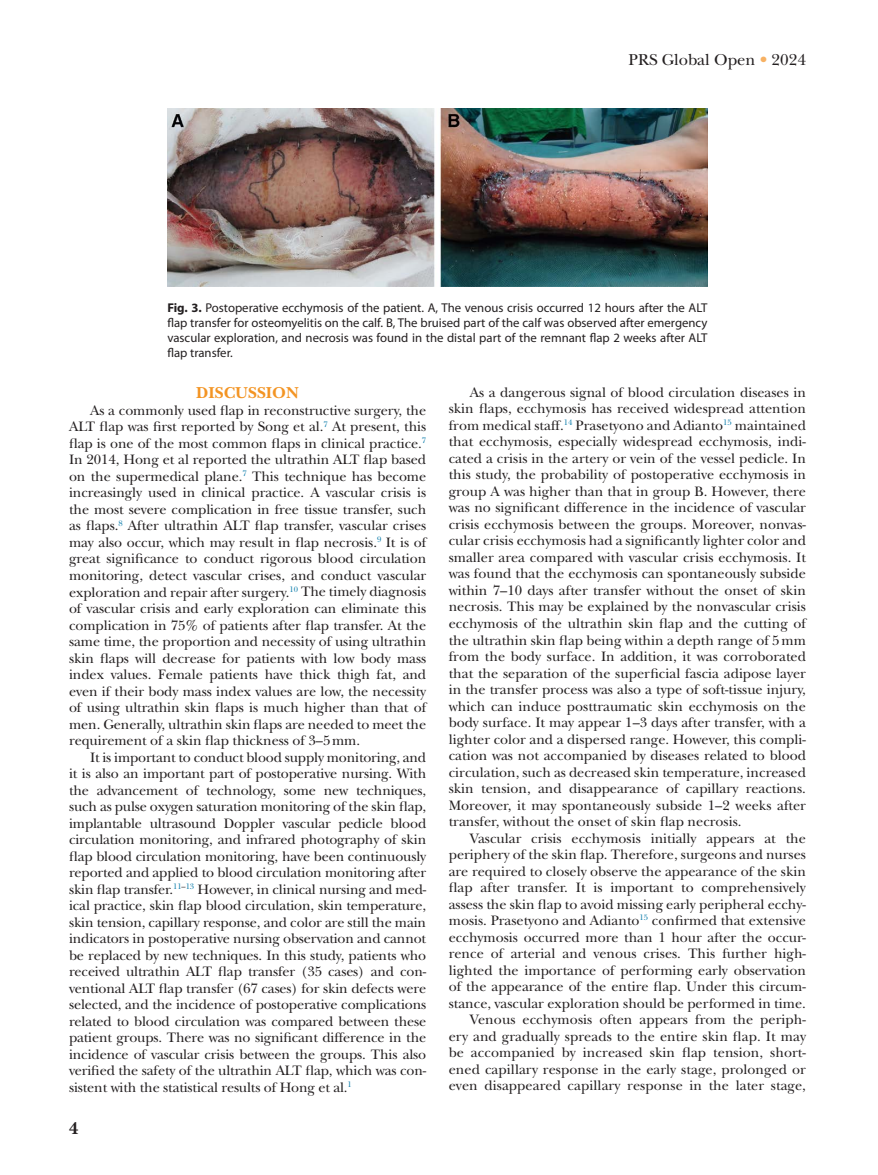
<style>
.page{position:relative;width:878px;height:1175px;background:#fff}
.page>*{position:absolute;margin:0;border:0;box-sizing:border-box;transform-origin:0 0}
.t1{font:700 18px "New Baskerville Std";color:#231f20}
.t2{font:16.5px "New Baskerville Std";color:#231f20}
.t3{font:700 16.5px "New Baskerville Std";color:#f39423}
.t4{font:14.25px/16.5px "New Baskerville Std";color:#231f20;text-align:justify}
.t5{font:12.75px/15px "Myriad Pro";color:#231f20}
.s1{color:#f7b163}
.s2{font-weight:700}
</style>
<div class="page">
<img style="left:167px;top:108px;width:540px;height:178px">
<p class="t2" style="left:628px;top:50px;width:179px">PRS Global Open <span class="s1">•</span> 2024</p>
<p class="t5" style="left:167px;top:300px;width:541px"><span class="s2">Fig. 3.</span> Postoperative ecchymosis of the patient. A, The venous crisis occurred 12 hours after the ALT flap transfer for osteomyelitis on the calf. B, The bruised part of the calf was observed after emergency vascular exploration, and necrosis was found in the distal part of the remnant flap 2 weeks after ALT flap transfer.</p>
<p class="t3" style="left:196px;top:383px;width:104px">DISCUSSION</p>
<p class="t4" style="left:69px;top:402px;width:359px;text-indent:21px">As a commonly used flap in reconstructive surgery, the ALT flap was first reported by Song et al.<sup>7</sup> At present, this flap is one of the most common flaps in clinical practice.<sup>7<br></sup>In 2014, Hong et al reported the ultrathin ALT flap based on the supermedical plane.<sup>7</sup> This technique has become increasingly used in clinical practice. A vascular crisis is the most severe complication in free tissue transfer, such as flaps.<sup>8</sup> After ultrathin ALT flap transfer, vascular crises may also occur, which may result in flap necrosis.<sup>9</sup> It is of great significance to conduct rigorous blood circulation monitoring, detect vascular crises, and conduct vascular exploration and repair after surgery.<sup>10</sup> The timely diagnosis of vascular crisis and early exploration can eliminate this complication in 75% of patients after flap transfer. At the same time, the proportion and necessity of using ultrathin skin flaps will decrease for patients with low body mass index values. Female patients have thick thigh fat, and even if their body mass index values are low, the necessity of using ultrathin skin flaps is much higher than that of men. Generally, ultrathin skin flaps are needed to meet the requirement of a skin flap thickness of 3–5mm.</p>
<p class="t4" style="left:69px;top:748px;width:359px;text-indent:21px">It is important to conduct blood supply monitoring, and it is also an important part of postoperative nursing. With the advancement of technology, some new techniques, such as pulse oxygen saturation monitoring of the skin flap, implantable ultrasound Doppler vascular pedicle blood circulation monitoring, and infrared photography of skin flap blood circulation monitoring, have been continuously reported and applied to blood circulation monitoring after skin flap transfer.<sup>11</sup><sup>–</sup><sup>13</sup> However, in clinical nursing and med&shy;ical practice, skin flap blood circulation, skin temperature, skin tension, capillary response, and color are still the main indicators in postoperative nursing observation and cannot be replaced by new techniques. In this study, patients who received ultrathin ALT flap transfer (35 cases) and con&shy;ventional ALT flap transfer (67 cases) for skin defects were selected, and the incidence of postoperative complications related to blood circulation was compared between these patient groups. There was no significant difference in the incidence of vascular crisis between the groups. This also verified the safety of the ultrathin ALT flap, which was con&shy;sistent with the statistical results of Hong et al.<sup>1</sup></p>
<p class="t1" style="left:69px;top:1118px;width:11px">4</p>
<p class="t4" style="left:448px;top:384px;width:359px;text-indent:21px">As a dangerous signal of blood circulation diseases in skin flaps, ecchymosis has received widespread attention from medical staff.<sup>14</sup> Prasetyono and Adianto<sup>15</sup> maintained that ecchymosis, especially widespread ecchymosis, indi&shy;cated a crisis in the artery or vein of the vessel pedicle. In this study, the probability of postoperative ecchymosis in group A was higher than that in group B. However, there was no significant difference in the incidence of vascular crisis ecchymosis between the groups. Moreover, nonvas&shy;cular crisis ecchymosis had a significantly lighter color and smaller area compared with vascular crisis ecchymosis. It was found that the ecchymosis can spontaneously subside within 7–10 days after transfer without the onset of skin necrosis. This may be explained by the nonvascular crisis ecchymosis of the ultrathin skin flap and the cutting of the ultrathin skin flap being within a depth range of 5mm from the body surface. In addition, it was corroborated that the separation of the superficial fascia adipose layer in the transfer process was also a type of soft-tissue injury, which can induce posttraumatic skin ecchymosis on the body surface. It may appear 1–3 days after transfer, with a lighter color and a dispersed range. However, this compli&shy;cation was not accompanied by diseases related to blood circulation, such as decreased skin temperature, increased skin tension, and disappearance of capillary reactions.<br>Moreover, it may spontaneously subside 1–2 weeks after transfer, without the onset of skin flap necrosis.</p>
<p class="t4" style="left:448px;top:829px;width:359px;text-align:right">Vascular crisis ecchymosis initially appears at the periphery of the skin flap. Therefore, surgeons and nurses are required to closely observe the appearance of the skin flap after transfer. It is important to comprehensively assess the skin flap to avoid missing early peripheral ecchy&shy;mosis. Prasetyono and Adianto<sup>15</sup> confirmed that extensive ecchymosis occurred more than 1 hour after the occur&shy;rence of arterial and venous crises. This further high&shy;lighted the importance of performing early observation of the appearance of the entire flap. Under this circum&shy;stance, vascular exploration should be performed in time.<br>Venous ecchymosis often appears from the periph&shy;ery and gradually spreads to the entire skin flap. It may be accompanied by increased skin flap tension, short&shy;ened capillary response in the early stage, prolonged or even disappeared capillary response in the later stage,</p>
</div>
